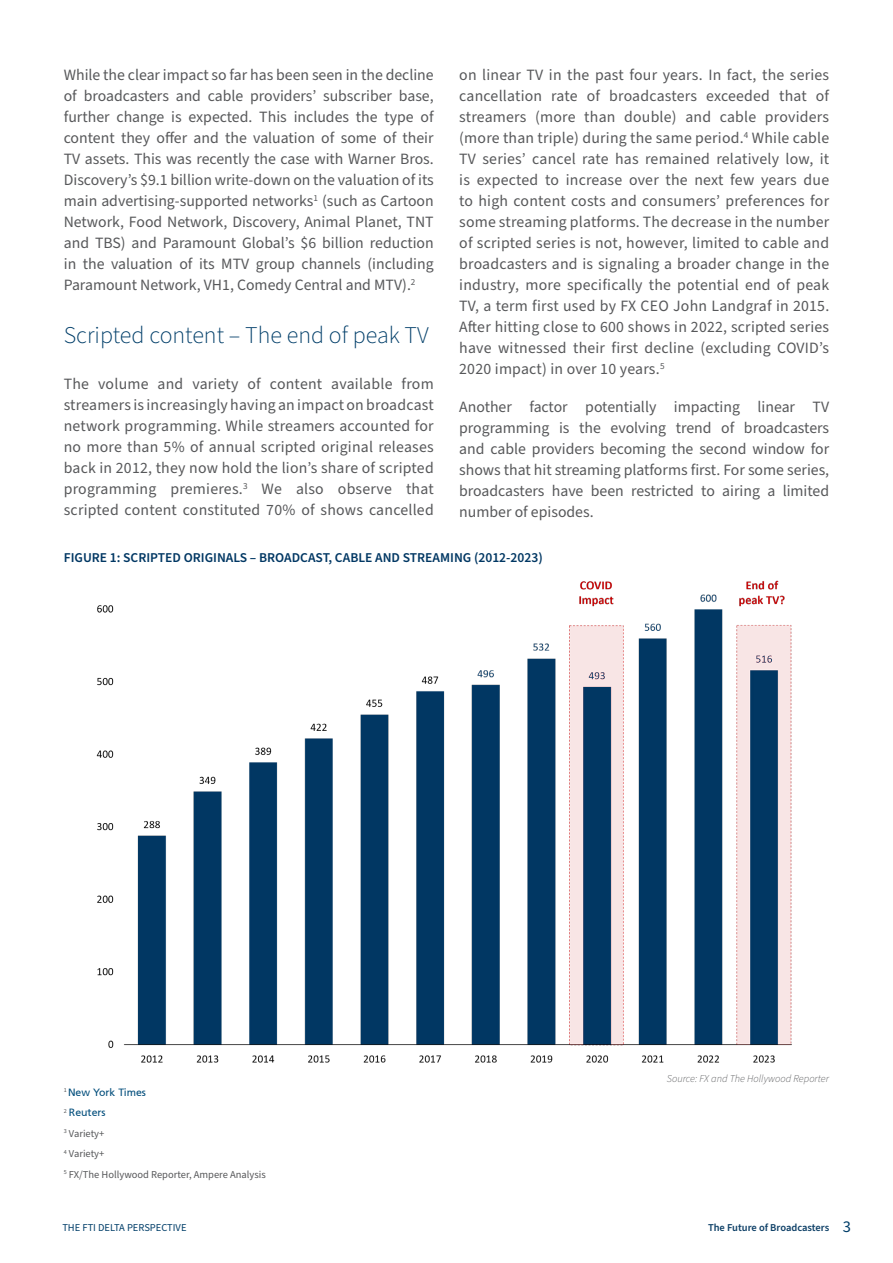
<style>
.page{position:relative;width:893px;height:1263px;background:#fff}
.page>*{position:absolute;margin:0;border:0;box-sizing:border-box;transform-origin:0 0}
.t1{font:300 24px "Source Sans Pro";color:#003e69}
.BODY_COPY{font:15.75px/21px "Source Sans Pro";color:#57585a;text-align:justify}
.FIGURE_TEXT{font:600 13.5px "Source Sans Pro";color:#013763}
.SOURCE_INFO{font:10.5px "Source Sans Pro";color:#57585a}
.t2{font:italic 300 10.5px "Source Sans Pro";color:#57585a}
.t3{font:600 10.5px "Source Sans Pro";color:#0e4067}
.t4{font:10.5px "Source Sans Pro";color:#003e69}
.SOURCE_INFO-2{font:10.5px "Frutiger 55 Roman";color:#004d7b}
.s1{font-weight:400;font-size:16.5px;color:#003e69}
</style>
<div class="page">
<img style="left:96px;top:580px;width:696px;height:483px">
<p class="BODY_COPY" style="left:64px;top:65px;width:371px">While the clear impact so far has been seen in the decline of broadcasters and cable providers’ subscriber base, further change is expected. This includes the type of content they offer and the valuation of some of their TV assets. This was recently the case with Warner Bros.<br>Discovery’s $9.1 billion write-down on the valuation of its main advertising-supported networks<sup>1</sup> (such as Cartoon Network, Food Network, Discovery, Animal Planet, TNT and TBS) and Paramount Global’s $6 billion reduction in the valuation of its MTV group channels (including Paramount Network, VH1, Comedy Central and MTV).<sup>2</sup></p>
<h4 class="t1" style="left:64px;top:319px;width:367px">Scripted content – The end of peak TV</h4>
<p class="BODY_COPY" style="left:64px;top:374px;width:371px">The volume and variety of content available from streamers is increasingly having an impact on broadcast network programming. While streamers accounted for no more than 5% of annual scripted original releases back in 2012, they now hold the lion’s share of scripted programming premieres.<sup>3</sup> We also observe that scripted content constituted 70% of shows cancelled</p>
<p class="BODY_COPY" style="left:459px;top:65px;width:371px">on linear TV in the past four years. In fact, the series cancellation rate of broadcasters exceeded that of streamers (more than double) and cable providers (more than triple) during the same period.<sup>4</sup> While cable TV series’ cancel rate has remained relatively low, it is expected to increase over the next few years due to high content costs and consumers’ preferences for some streaming platforms. The decrease in the number of scripted series is not, however, limited to cable and broadcasters and is signaling a broader change in the industry, more specifically the potential end of peak TV, a term first used by FX CEO John Landgraf in 2015.<br>After hitting close to 600 shows in 2022, scripted series have witnessed their first decline (excluding COVID’s 2020 impact) in over 10 years.<sup>5</sup></p>
<p class="BODY_COPY" style="left:459px;top:397px;width:371px">Another factor potentially impacting linear TV programming is the evolving trend of broadcasters and cable providers becoming the second window for shows that hit streaming platforms first. For some series, broadcasters have been restricted to airing a limited number of episodes.</p>
<p class="FIGURE_TEXT" style="left:64px;top:548px;width:480px">FIGURE 1: SCRIPTED ORIGINALS – BROADCAST, CABLE AND STREAMING (2012-2023)</p>
<p class="SOURCE_INFO-2" style="left:64px;top:1086px;width:84px"><sup>1</sup> New York Times</p>
<p class="SOURCE_INFO-2" style="left:64px;top:1106px;width:43px"><sup>2</sup> Reuters</p>
<p class="SOURCE_INFO" style="left:64px;top:1126px;width:42px"><sup>3</sup> Variety+</p>
<p class="SOURCE_INFO" style="left:64px;top:1147px;width:42px"><sup>4</sup> Variety+</p>
<p class="SOURCE_INFO" style="left:64px;top:1167px;width:204px"><sup>5</sup> FX/The Hollywood Reporter, Ampere Analysis</p>
<p class="t2" style="left:667px;top:1071px;width:164px">Source: FX and The Hollywood Reporter</p>
<p class="t4" style="left:62px;top:1220px;width:126px">THE FTI DELTA PERSPECTIVE</p>
<p class="t3" style="left:708px;top:1220px;width:145px">The Future of Broadcasters <span class="s1">3</span></p>
</div>
